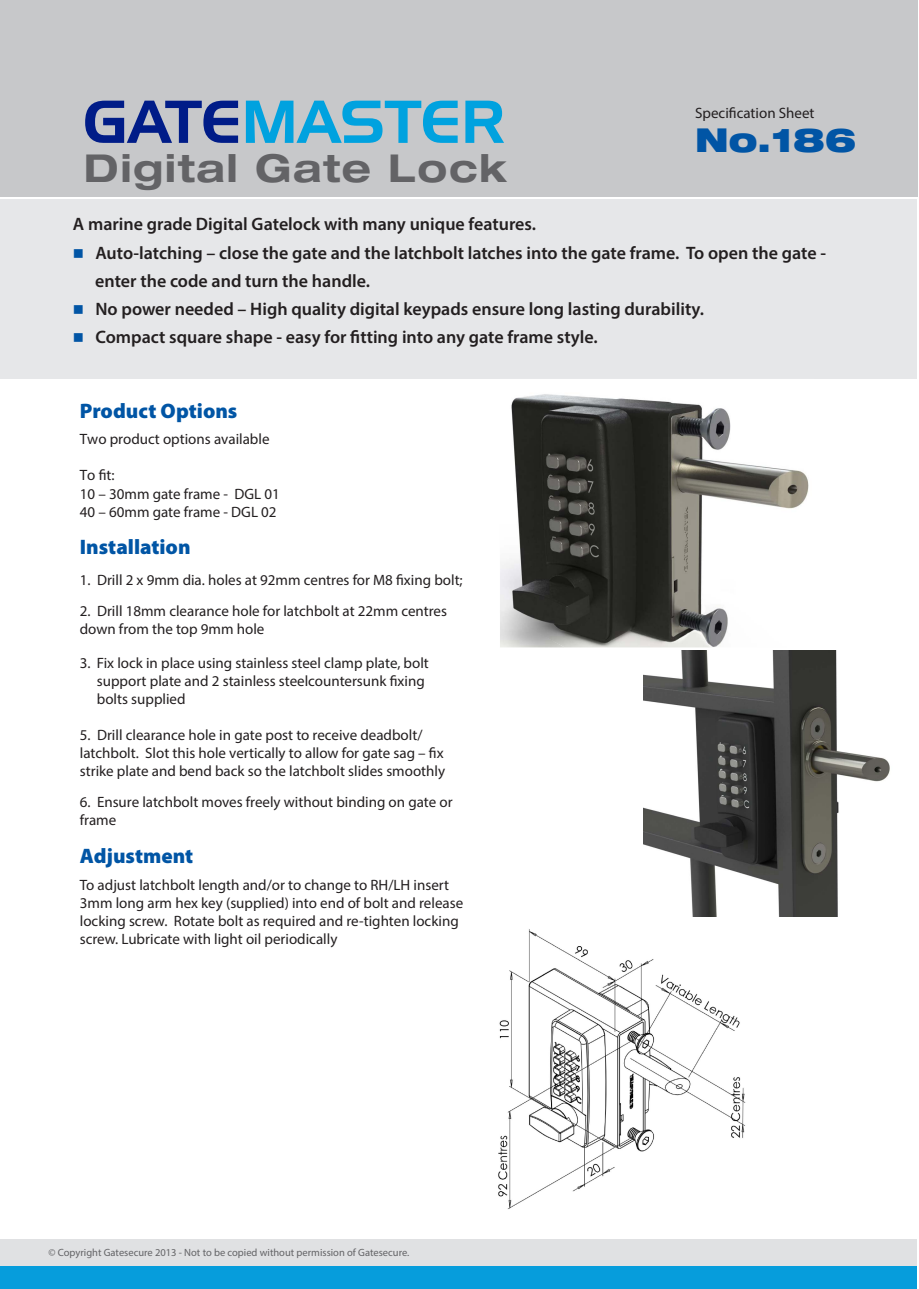
<style>
.page{position:relative;width:919px;height:1289px;background:#fff}
.page>*{position:absolute;margin:0;border:0;box-sizing:border-box;transform-origin:0 0}
.t1{font:700 expanded 38.4px "Helvetica Neue LT Std";letter-spacing:.04em;color:#636366}
.t2{font:900 expanded 33px "Helvetica Neue LT Std";color:#0155a5}
.t3{font:900 21px "Myriad Pro";color:#0155a5}
.t4{font:600 18px "Myriad Pro";color:#231f20}
.t5{font:15px/18px "Myriad Pro";color:#231f20}
.t6{font:10.5px "Myriad Pro";color:#636366}
.s1{color:#0155a5}
</style>
<div class="page">
<div style="left:0;top:0;width:917px;height:196px;background:#c7c8ca"></div>
<div style="left:0;top:199px;width:916px;height:180px;background:#e6e7e9"></div>
<div style="left:0;top:1239px;width:916px;height:26px;background:#e0e1e3"></div>
<div style="left:0;top:1266px;width:916px;height:22px;background:#069ddc"></div>
<svg style="left:85px;top:101px;width:153px;height:42px"></svg>
<svg style="left:246px;top:101px;width:211px;height:42px"></svg>
<svg style="left:465px;top:101px;width:39px;height:42px"></svg>
<img style="left:498px;top:916px;width:248px;height:293px">
<img style="left:500px;top:394px;width:309px;height:253px">
<img style="left:643px;top:650px;width:247px;height:266px">
<img style="left:500px;top:610px;width:64px;height:37px">
<p class="t1" style="left:84px;top:144px;width:424px">Digital Gate Lock</p>
<p class="t5" style="left:695px;top:103px;width:121px">Specification Sheet</p>
<p class="t2" style="left:695px;top:119px;width:163px">No.186</p>
<p class="t4" style="left:73px;top:213px;width:464px">A marine grade Digital Gatelock with many unique features.</p>
<p class="t4" style="left:73px;top:241px;width:754px"><span class="s1">■</span> Auto-latching – close the gate and the latchbolt latches into the gate frame. To open the gate -</p>
<p class="t4" style="left:95px;top:269px;width:276px">enter the code and turn the handle.</p>
<p class="t4" style="left:73px;top:297px;width:632px"><span class="s1">■</span> No power needed – High quality digital keypads ensure long lasting durability.</p>
<p class="t4" style="left:73px;top:326px;width:526px"><span class="s1">■</span> Compact square shape - easy for fitting into any gate frame style.</p>
<p class="t3" style="left:80px;top:397px;width:159px">Product Options</p>
<p class="t5" style="left:80px;top:430px;width:191px">Two product options available</p>
<p class="t5" style="left:80px;top:466px;width:36px">To fit:</p>
<p class="t5" style="left:80px;top:484px;width:201px">10 – 30mm gate frame - DGL 01</p>
<p class="t5" style="left:80px;top:502px;width:198px">40 – 60mm gate frame - DGL 02</p>
<p class="t3" style="left:80px;top:533px;width:112px">Installation</p>
<p class="t5" style="left:80px;top:571px;width:384px">1. Drill 2 x 9mm dia. holes at 92mm centres for M8 fixing bolt;</p>
<p class="t5" style="left:80px;top:601px;width:369px">2. Drill 18mm clearance hole for latchbolt at 22mm centres down from the top 9mm hole</p>
<p class="t5" style="left:97px;top:654px;width:333px;text-indent:-17px">3. Fix lock in place using stainless steel clamp plate, bolt support plate and 2 stainless steelcountersunk fixing bolts supplied</p>
<p class="t5" style="left:80px;top:726px;width:367px">5. Drill clearance hole in gate post to receive deadbolt/ latchbolt. Slot this hole vertically to allow for gate sag – fix strike plate and bend back so the latchbolt slides smoothly</p>
<p class="t5" style="left:80px;top:792px;width:374px">6. Ensure latchbolt moves freely without binding on gate or frame</p>
<p class="t3" style="left:80px;top:842px;width:115px">Adjustment</p>
<p class="t5" style="left:80px;top:875px;width:385px">To adjust latchbolt length and/or to change to RH/LH insert 3mm long arm hex key (supplied) into end of bolt and release locking screw. Rotate bolt as required and re-tighten locking screw. Lubricate with light oil periodically</p>
<p class="t6" style="left:48px;top:1245px;width:362px">© Copyright Gatesecure 2013 - Not to be copied without permission of Gatesecure.</p>
</div>
